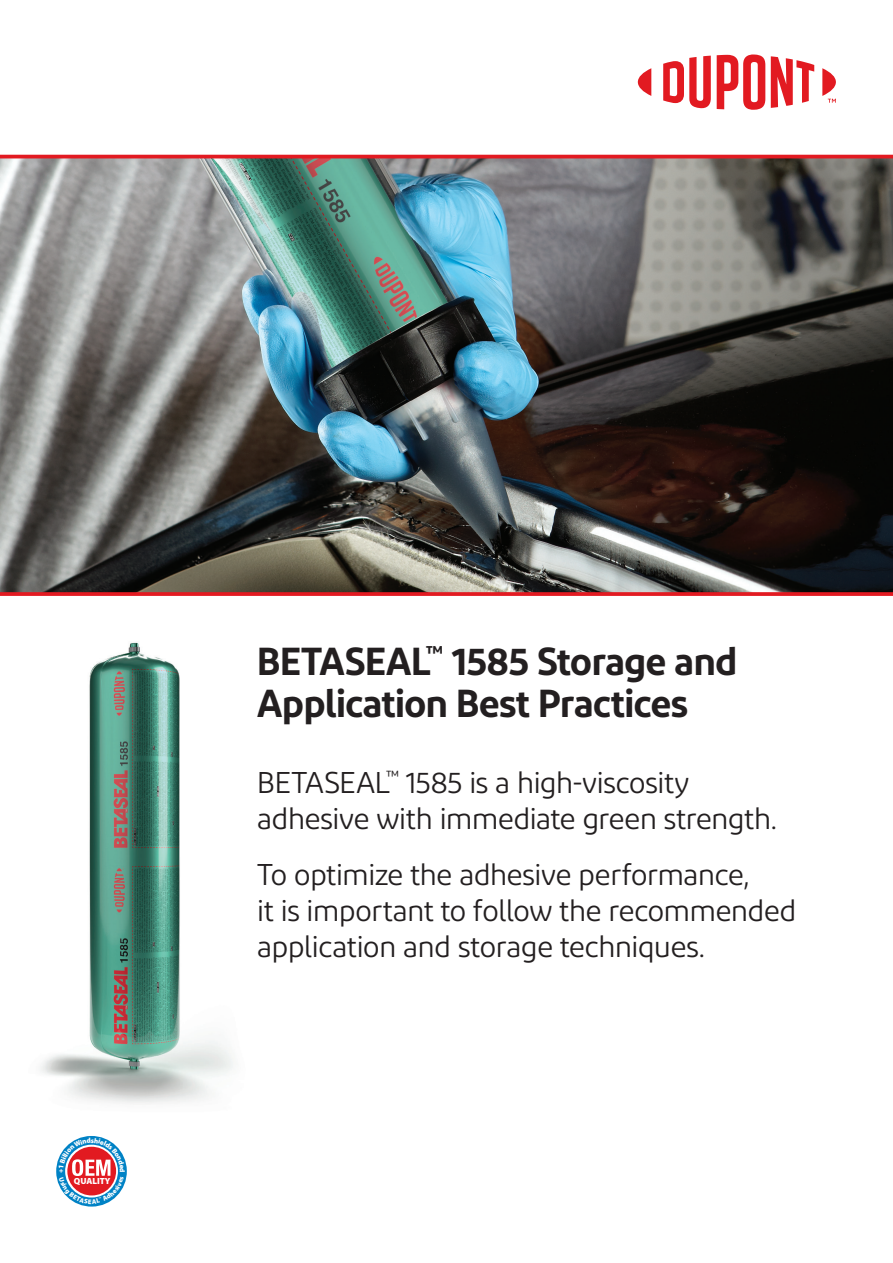
<style>
.page{position:relative;width:893px;height:1263px;background:#fff}
.page>*{position:absolute;margin:0;border:0;box-sizing:border-box;transform-origin:0 0}
.t1{font:600 39px/42px "Diodrum";letter-spacing:-.025em;color:#231f20}
.t2{font:30px/36px "Diodrum";letter-spacing:-.03em;color:#231f20}
.t3{font:900 9px "Myriad Pro";color:#fff}
.t4{font:900 7.05px "Myriad Pro";color:#fff}
</style>
<div class="page">
<img style="left:40px;top:642px;width:193px;height:462px">
<svg style="left:56px;top:1135px;width:71px;height:72px"></svg>
<img style="left:0;top:158px;width:893px;height:434px">
<svg style="left:0;top:592px;width:893px;height:4px;background:#dc2026"></svg>
<hr style="left:0;top:155px;width:893px;height:3px;background:#e21a21">
<svg style="left:638px;top:68px;width:13px;height:28px"></svg>
<svg style="left:663px;top:56px;width:48px;height:53px"></svg>
<svg style="left:717px;top:54px;width:48px;height:56px"></svg>
<svg style="left:771px;top:56px;width:43px;height:52px"></svg>
<svg style="left:822px;top:68px;width:14px;height:35px"></svg>
<svg style="left:59px;top:1137px;width:66px;height:67px"></svg>
<p class="t4" style="left:56px;top:1173px;width:6px;rotate:-90deg">+</p>
<p class="t3" style="left:74px;top:1175px;width:38px">QUALITY</p>
<h1 class="t1" style="left:257px;top:639px;width:482px">BETASEAL<sup>™</sup> 1585 Storage and<br>Application Best Practices</h1>
<p class="t2" style="left:257px;top:764px;width:522px">BETASEAL<sup>™</sup> 1585 is a high-viscosity adhesive with immediate green strength.</p>
<p class="t2" style="left:257px;top:856px;width:541px">To optimize the adhesive performance,<br>it is important to follow the recommended application and storage techniques.</p>
</div>
